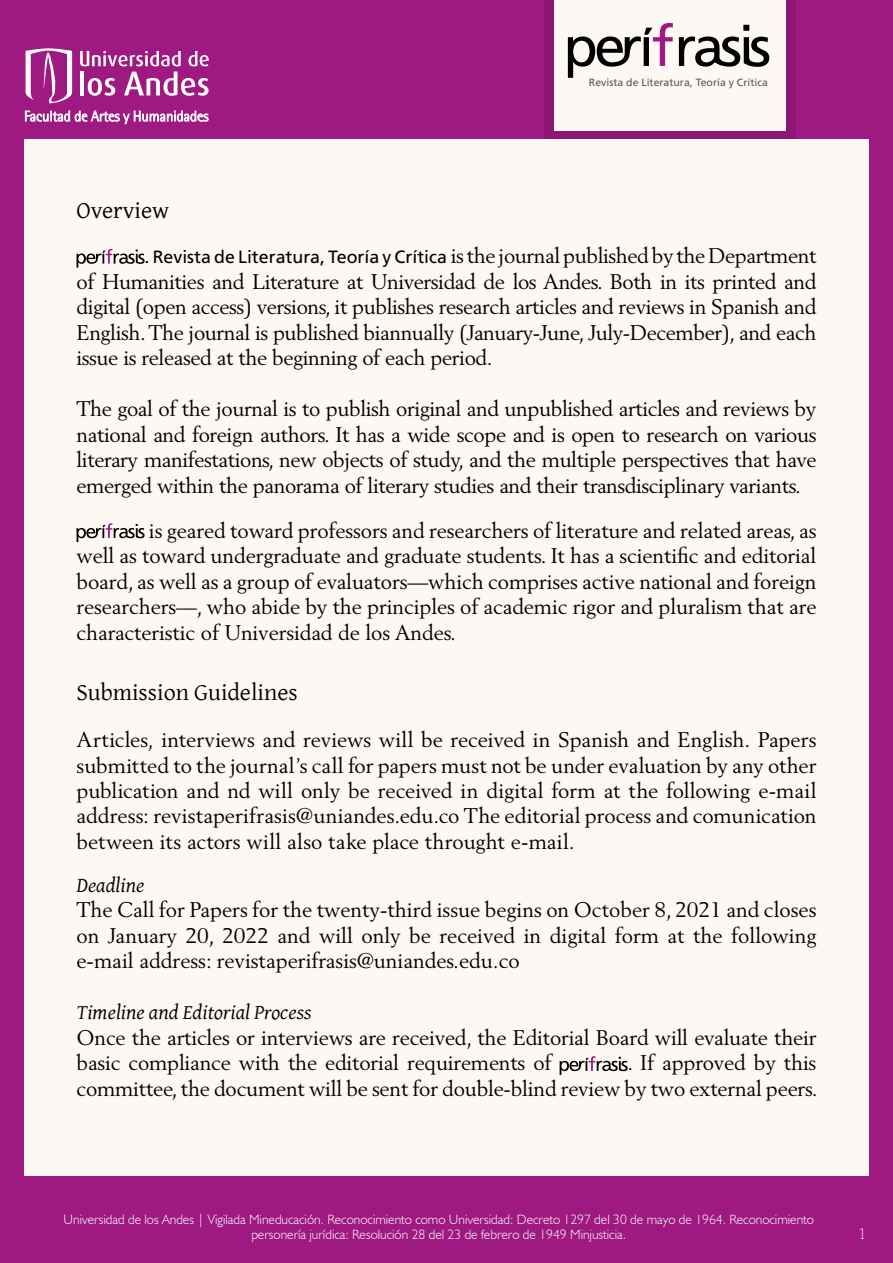
<style>
.page{position:relative;width:893px;height:1263px;background:#9e1981}
.page>*{position:absolute;margin:0;border:0;box-sizing:border-box;transform-origin:0 0}
.t1{font:24px "Gentium";color:#000}
.t2{font:21px/25.5px "Berling LT Std";letter-spacing:-.01em;color:#000;text-align:justify}
.t3{font:italic 21px "Gentium";color:#000}
.t4{font:15px "Mank Sans";color:#fcf8f3}
.t5{font:300 13.5px/15px "Humanist 521 BT";color:#fcf8f3;text-align:center}
.t6{font:10.5px "Frutiger LT Std";color:#575756}
.s1{font-family:"Frutiger LT Std";font-size:17.85px}
.s2{color:#fff}
</style>
<div class="page">
<div style="left:544px;top:0;width:251px;height:140px;background:#8e1674"></div>
<div style="left:554px;top:0;width:232px;height:130px;background:#fcf8f3"></div>
<svg style="left:568px;top:23px;width:105px;height:55px"></svg>
<svg style="left:679px;top:25px;width:90px;height:42px"></svg>
<svg style="left:26px;top:48px;width:46px;height:56px"></svg>
<svg style="left:80px;top:51px;width:129px;height:45px"></svg>
<div style="left:24px;top:140px;width:845px;height:1036px;background:#fcf8f3"></div>
<svg style="left:25px;top:111px;width:183px;height:13px"></svg>
<svg style="left:77px;top:249px;width:68px;height:19px"></svg>
<svg style="left:77px;top:523px;width:68px;height:19px"></svg>
<svg style="left:560px;top:1056px;width:68px;height:19px"></svg>
<p class="t6" style="left:589px;top:76px;width:180px">Revista de Literatura, Teoría y Crítica</p>
<p class="t1" style="left:77px;top:193px;width:94px">Overview</p>
<p class="t2" style="left:77px;top:243px;width:741px;text-indent:68px"><span class="s1">. Revista de Literatura, Teoría y Crítica</span> is the journal published by the Department of Humanities and Literature at Universidad de los Andes. Both in its printed and digital (open access) versions, it publishes research articles and reviews in Spanish and English. The journal is published biannually (January-June, July-December), and each issue is released at the beginning of each period.</p>
<p class="t2" style="left:77px;top:396px;width:741px">The goal of the journal is to publish original and unpublished articles and reviews by national and foreign authors. It has a wide scope and is open to research on various literary manifestations, new objects of study, and the multiple perspectives that have emerged within the panorama of literary studies and their transdisciplinary variants.</p>
<p class="t2" style="left:77px;top:517px;width:741px;text-indent:72px">is geared toward professors and researchers of literature and related areas, as well as toward undergraduate and graduate students. It has a scientific and editorial board, as well as a group of evaluators—which comprises active national and foreign researchers—, who abide by the principles of academic rigor and pluralism that are characteristic of Universidad de los Andes.</p>
<p class="t1" style="left:77px;top:675px;width:223px">Submission Guidelines</p>
<p class="t2" style="left:77px;top:727px;width:741px">Articles, interviews and reviews will be received in Spanish and English. Papers submitted to the journal’s call for papers must not be under evaluation by any other publication and nd will only be received in digital form at the following e-mail address: revistaperifrasis@uniandes.edu.co The editorial process and comunication between its actors will also take place throught e-mail.</p>
<p class="t3" style="left:77px;top:870px;width:69px">Deadline</p>
<p class="t2" style="left:77px;top:897px;width:741px">The Call for Papers for the twenty-third issue begins on <span class="s2">October 8, 2021</span> and closes on January 20, 2022 and will only be received in digital form at the following e-mail address: revistaperifrasis@uniandes.edu.co</p>
<p class="t3" style="left:77px;top:997px;width:236px">Timeline and Editorial Process</p>
<p class="t2" style="left:77px;top:1024px;width:741px">Once the articles or interviews are received, the Editorial Board will evaluate their basic compliance with the editorial requirements of</p>
<p class="t2" style="left:77px;top:1050px;width:742px;text-align:right">. If approved by this<br>committee, the document will be sent for double-blind review by two external peers.</p>
<p class="t5" style="left:64px;top:1212px;width:752px">Universidad de los Andes | Vigilada Mineducación. Reconocimiento como Universidad: Decreto 1297 del 30 de mayo de 1964. Reconocimiento personería jurídica: Resolución 28 del 23 de febrero de 1949 Minjusticia.</p>
<p class="t4" style="left:859px;top:1225px;width:7px">1</p>
</div>
